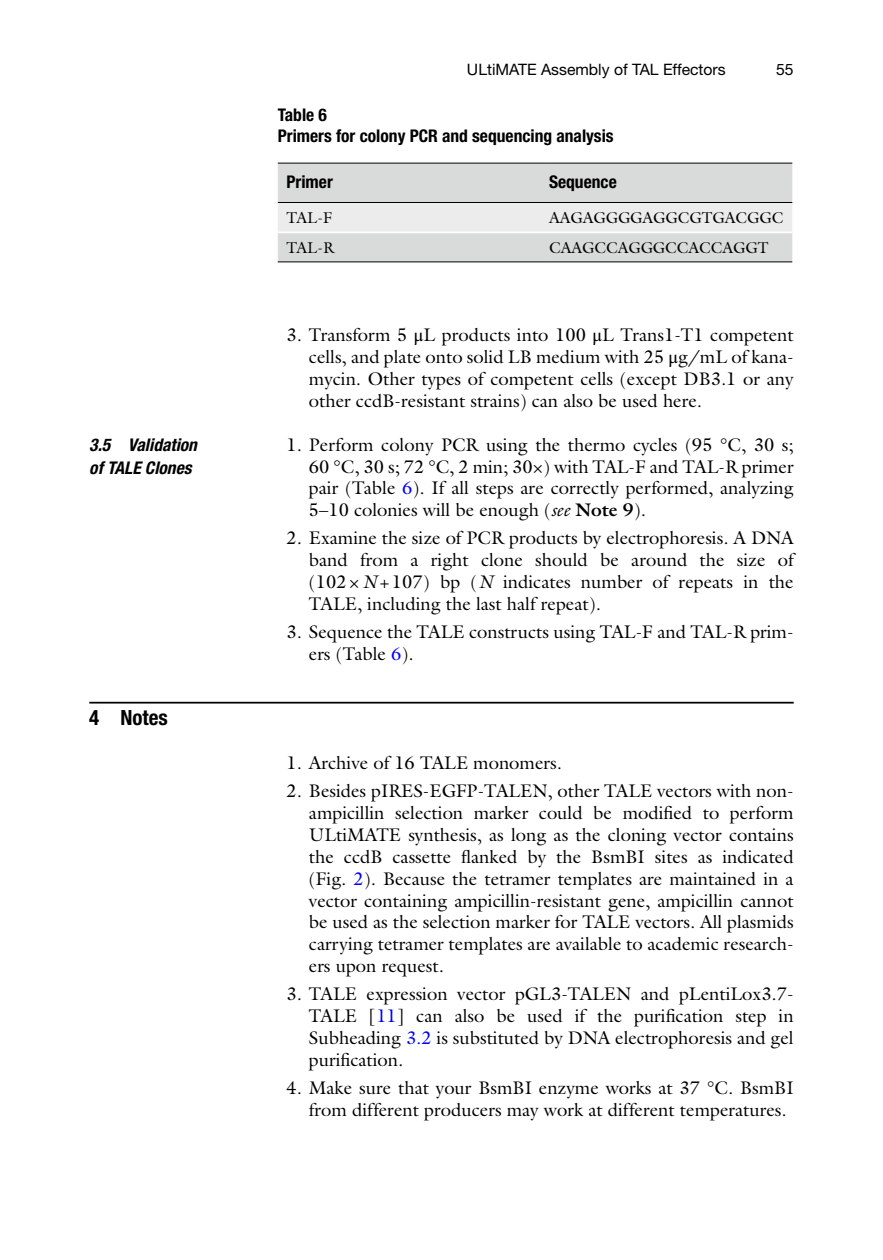
<style>
.page{position:relative;width:883px;height:1260px;background:#fff}
.page>*{position:absolute;margin:0;border:0;box-sizing:border-box;transform-origin:0 0}
.t1{font:700 condensed 21px "Qdhjjk Xnfwkg Gqgcld Helvetica Neue";color:#000}
.t2{font:18.38px/21.9px "Kwhdbf Svgbyk Mdgxqj Galliard";color:#000;text-align:justify}
.t3{font:700 condensed 17.5px/21px "Qdhjjk Xnfwkg Gqgcld Helvetica Neue";color:#000}
.t4{font:italic 700 condensed 17.5px/22.8px "Vgltbr Pnrhww Wkjqlh Helvetica Neue";color:#000}
.t5{font:15.75px "Kwhdbf Svgbyk Mdgxqj Galliard";color:#000}
.t6{font:15.75px "Trtqpp Jcvtks Cmpvgf Helvetica Neue";color:#000}
.s1{font-family:"Njdlsp Dkcxlg Clrbkw STIX General"}
.s2{color:#0000fa}
.s3{font-family:"Hygghn Nlxvmm Dnhyjw Galliard";font-style:italic}
.s4{font-family:"Jjlnpy Hcqmmd Pdpyxl Galliard";font-weight:700}
</style>
<div class="page">
<hr style="left:89px;top:702px;width:705px;height:2px;background:#000">
<div style="left:278px;top:164px;width:514px;height:97px;background:#d9dada"></div>
<div style="left:278px;top:203px;width:514px;height:29px;background:#ececed"></div>
<hr style="left:278px;top:163px;width:271px;height:1px;background:#000">
<hr style="left:278px;top:202px;width:271px;height:1px;background:#000">
<hr style="left:549px;top:163px;width:243px;height:1px;background:#000">
<hr style="left:549px;top:202px;width:243px;height:1px;background:#000">
<hr style="left:549px;top:232px;width:243px;height:1px;background:#fff">
<hr style="left:549px;top:261px;width:243px;height:1px;background:#000">
<hr style="left:278px;top:232px;width:271px;height:1px;background:#fff">
<hr style="left:278px;top:261px;width:271px;height:1px;background:#000">
<p class="t4" style="left:89px;top:435px;width:109px">3.5 Validation of TALE Clones</p>
<p class="t1" style="left:89px;top:710px;width:80px">4 Notes</p>
<p class="t6" style="left:467px;top:64px;width:260px">ULtiMATE Assembly of TAL Effectors</p>
<p class="t6" style="left:776px;top:64px;width:19px">55</p>
<p class="t3" style="left:278px;top:105px;width:337px">Table 6<br>Primers for colony PCR and sequencing analysis</p>
<p class="t3" style="left:287px;top:173px;width:48px">Primer</p>
<p class="t3" style="left:549px;top:173px;width:69px">Sequence</p>
<p class="t5" style="left:287px;top:211px;width:47px">TAL-F</p>
<p class="t5" style="left:549px;top:211px;width:236px">AAGAGGGGAGGCGTGACGGC</p>
<p class="t5" style="left:287px;top:241px;width:49px">TAL-R</p>
<p class="t5" style="left:549px;top:241px;width:221px">CAAGCCAGGGCCACCAGGT</p>
<p class="t2" style="left:309px;top:326px;width:486px;text-indent:-22px">3. Transform 5 <span class="s1">μ</span>L products into 100 <span class="s1">μ</span>L Trans1-T1 competent cells, and plate onto solid LB medium with 25 <span class="s1">μ</span>g/mL of kana&shy;mycin. Other types of competent cells (except DB3.1 or any other ccdB-resistant strains) can also be used here.</p>
<p class="t2" style="left:309px;top:435px;width:486px;text-indent:-22px">1. Perform colony PCR using the thermo cycles (95 °C, 30 s; 60 °C, 30 s; 72 °C, 2 min; 30×) with TAL-F and TAL-R primer pair (Table <span class="s2">6</span>). If all steps are correctly performed, analyzing 5–10 colonies will be enough ( <span class="s3">see</span> <span class="s4">Note 9</span>).</p>
<p class="t2" style="left:309px;top:529px;width:486px;text-indent:-22px">2. Examine the size of PCR products by electrophoresis. A DNA band from a right clone should be around the size of (102 × <span class="s3">N</span> + 107) bp ( <span class="s3">N</span> indicates number of repeats in the TALE, including the last half repeat).</p>
<p class="t2" style="left:309px;top:623px;width:486px;text-indent:-22px">3. Sequence the TALE constructs using TAL-F and TAL-R prim&shy;ers (Table <span class="s2">6</span>).</p>
<p class="t2" style="left:287px;top:754px;width:277px">1. Archive of 16 TALE monomers.</p>
<p class="t2" style="left:309px;top:782px;width:486px;text-indent:-22px">2. Besides pIRES-EGFP-TALEN, other TALE vectors with non&shy;ampicillin selection marker could be modified to perform ULtiMATE synthesis, as long as the cloning vector contains the ccdB cassette flanked by the BsmBI sites as indicated (Fig. <span class="s2">2</span>). Because the tetramer templates are maintained in a vector containing ampicillin-resistant gene, ampicillin cannot be used as the selection marker for TALE vectors. All plasmids carrying tetramer templates are available to academic research&shy;ers upon request.</p>
<p class="t2" style="left:309px;top:985px;width:486px;text-indent:-22px">3. TALE expression vector pGL3-TALEN and pLentiLox3.7- TALE [ <span class="s2">11</span>] can also be used if the purification step in Subheading <span class="s2">3.2</span> is substituted by DNA electrophoresis and gel purification.</p>
<p class="t2" style="left:309px;top:1078px;width:486px;text-indent:-22px">4. Make sure that your BsmBI enzyme works at 37 °C. BsmBI from different producers may work at different temperatures.</p>
</div>
